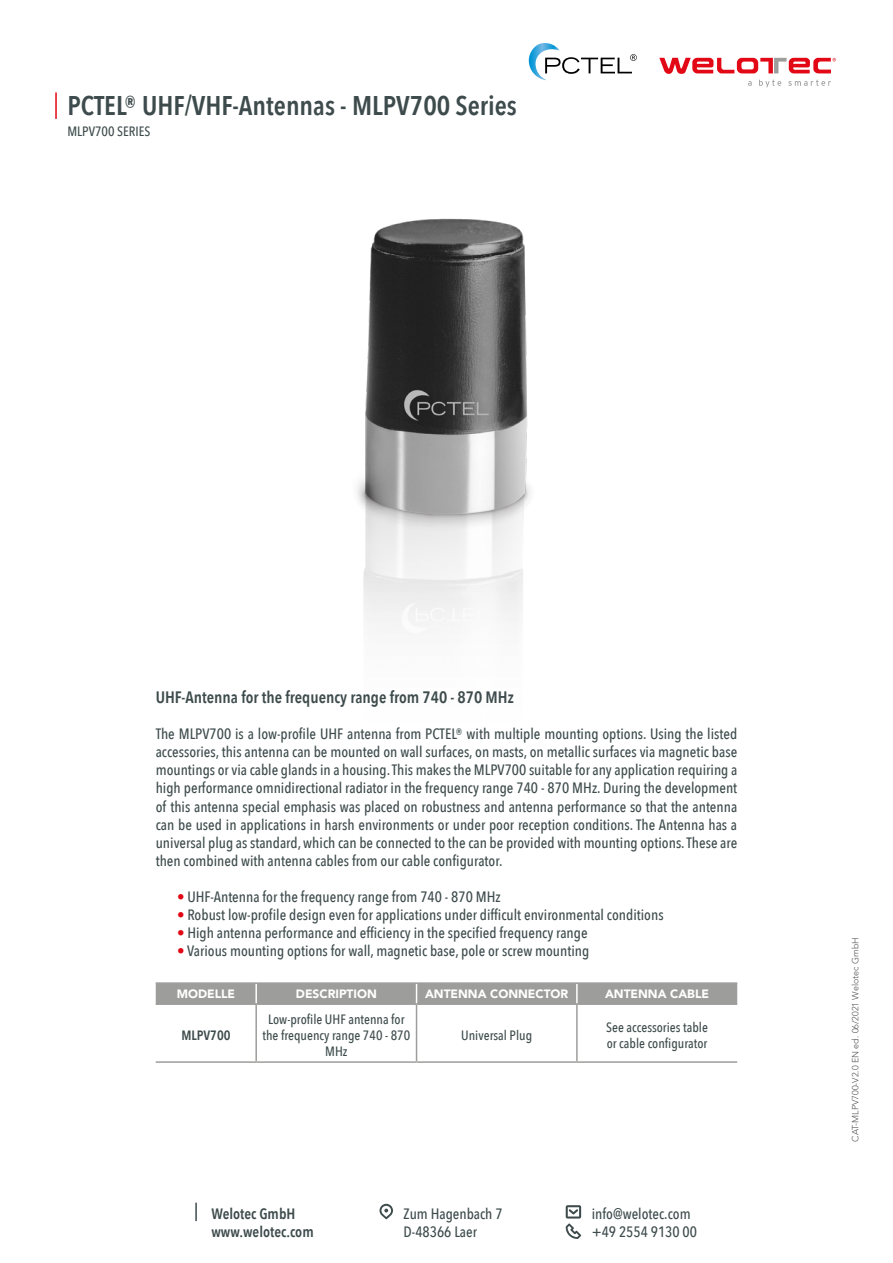
<style>
.page{position:relative;width:893px;height:1263px;background:#fff}
.page>*{position:absolute;margin:0;border:0;box-sizing:border-box;transform-origin:0 0}
.t1{font:600 27px "Avenir Next Condensed";color:#3e4b4c}
.t2{font:600 16.5px "Avenir Next Condensed";color:#3e4b4c}
.t3{font:500 15px/18px "Avenir Next Condensed";color:#3e4b4c}
.t4{font:600 15px/18px "Avenir Next Condensed";color:#3e4b4c}
.t5{font:500 13.5px/16.2px "Avenir Next Condensed";color:#3e4b4c;text-align:center}
.t6{font:600 13.5px "Avenir Next Condensed";color:#3e4b4c}
.t7{font:900 12px "Avenir LT Std";color:#fff}
.t8{font:300 9px "Avenir LT Std";color:#575756}
.s1{color:#e30613}
</style>
<div class="page">
<svg style="left:659px;top:58px;width:177px;height:29px"></svg>
<svg style="left:379px;top:1204px;width:14px;height:15px"></svg>
<svg style="left:566px;top:1205px;width:15px;height:34px"></svg>
<svg style="left:195px;top:1203px;width:2px;height:18px"></svg>
<hr style="left:55px;top:92px;width:2px;height:27px;background:#e30613">
<div style="left:156px;top:984px;width:581px;height:19px;background:#9d9d9c"></div>
<hr style="left:255px;top:1005px;width:2px;height:56px;background:#9d9d9c">
<hr style="left:416px;top:1005px;width:1px;height:56px;background:#9d9d9c">
<hr style="left:156px;top:982px;width:100px;height:2px;background:#9d9d9c">
<hr style="left:256px;top:982px;width:161px;height:2px;background:#9d9d9c">
<hr style="left:417px;top:982px;width:160px;height:2px;background:#9d9d9c">
<hr style="left:577px;top:982px;width:160px;height:2px;background:#9d9d9c">
<hr style="left:156px;top:1003px;width:100px;height:2px;background:#9d9d9c">
<hr style="left:256px;top:1003px;width:161px;height:2px;background:#9d9d9c">
<hr style="left:417px;top:1003px;width:160px;height:2px;background:#9d9d9c">
<hr style="left:577px;top:1003px;width:160px;height:2px;background:#9d9d9c">
<hr style="left:156px;top:1061px;width:100px;height:2px;background:#9d9d9c">
<hr style="left:256px;top:1061px;width:161px;height:2px;background:#9d9d9c">
<hr style="left:417px;top:1061px;width:160px;height:2px;background:#9d9d9c">
<hr style="left:577px;top:1061px;width:160px;height:2px;background:#9d9d9c">
<hr style="left:576px;top:1005px;width:2px;height:56px;background:#9d9d9c">
<svg style="left:529px;top:43px;width:108px;height:37px"></svg>
<img style="left:357px;top:218px;width:174px;height:408px">
<h1 class="t1" style="left:67px;top:82px;width:451px">PCTEL® UHF/VHF-Antennas - MLPV700 Series</h1>
<p class="t5" style="left:67px;top:123px;width:85px">MLPV700 SERIES</p>
<p class="t2" style="left:156px;top:683px;width:360px">UHF-Antenna for the frequency range from 740 - 870 MHz</p>
<p class="t3" style="left:156px;top:725px;width:583px;text-align:justify">The MLPV700 is a low-profile UHF antenna from PCTEL® with multiple mounting options. Using the listed accessories, this antenna can be mounted on wall surfaces, on masts, on metallic surfaces via magnetic base mountings or via cable glands in a housing. This makes the MLPV700 suitable for any application requiring a high performance omnidirectional radiator in the frequency range 740 - 870 MHz. During the development of this antenna special emphasis was placed on robustness and antenna performance so that the antenna can be used in applications in harsh environments or under poor reception conditions. The Antenna has a universal plug as standard, which can be connected to the can be provided with mounting options. These are then combined with antenna cables from our cable configurator.</p>
<p class="t3" style="left:177px;top:887px;width:325px"><span class="s1">•</span> UHF-Antenna for the frequency range from 740 - 870 MHz</p>
<p class="t3" style="left:177px;top:905px;width:488px"><span class="s1">•</span> Robust low-profile design even for applications under difficult environmental conditions</p>
<p class="t3" style="left:177px;top:923px;width:412px"><span class="s1">•</span> High antenna performance and efficiency in the specified frequency range</p>
<p class="t3" style="left:177px;top:941px;width:414px"><span class="s1">•</span> Various mounting options for wall, magnetic base, pole or screw mounting</p>
<p class="t7" style="left:177px;top:987px;width:60px">MODELLE</p>
<p class="t7" style="left:296px;top:987px;width:82px">DESCRIPTION</p>
<p class="t7" style="left:425px;top:987px;width:145px">ANTENNA CONNECTOR</p>
<p class="t7" style="left:605px;top:987px;width:106px">ANTENNA CABLE</p>
<p class="t6" style="left:181px;top:1023px;width:51px">MLPV700</p>
<p class="t5" style="left:262px;top:1011px;width:149px">Low-profile UHF antenna for the frequency range 740 - 870<br>MHz</p>
<p class="t5" style="left:461px;top:1027px;width:72px">Universal Plug</p>
<p class="t5" style="left:606px;top:1019px;width:103px;text-align:left">See accessories table or cable configurator</p>
<p class="t4" style="left:211px;top:1204px;width:104px">Welotec GmbH www.welotec.com</p>
<p class="t3" style="left:404px;top:1204px;width:100px">Zum Hagenbach 7<br>D-48366 Laer</p>
<p class="t3" style="left:592px;top:1205px;width:107px">info@welotec.com +49 2554 9130 00</p>
<p class="t8" style="left:850px;top:1141px;width:206px;rotate:-90deg">CAT-MLPV700-V2.0 EN ed. 06/2021 Welotec GmbH</p>
</div>
